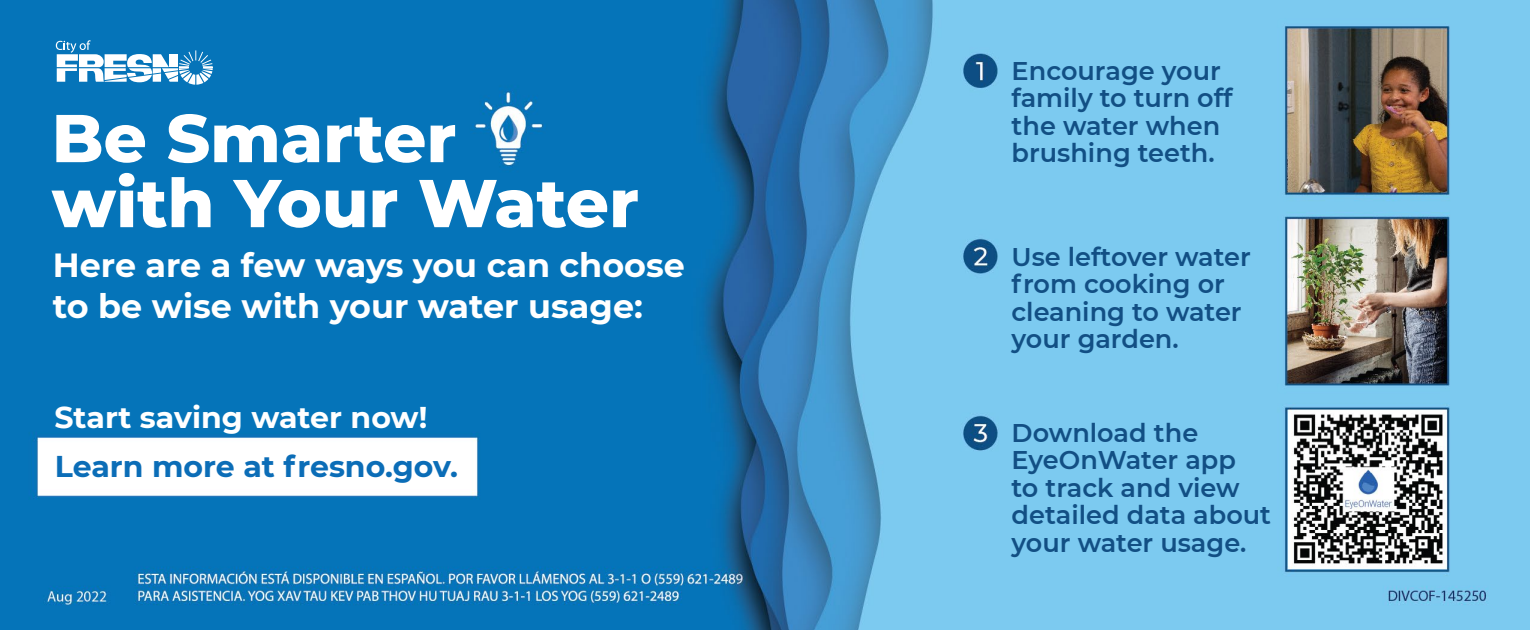
<style>
.page{position:relative;width:1530px;height:630px;background:#fff}
.page>*{position:absolute;margin:0;border:0;box-sizing:border-box;transform-origin:0 0}
.t1{font:800 67.5px/65px "Montserrat";color:#fff}
.t2{font:700 33.5px/40px "Montserrat";color:#fff}
.CTA{font:700 30px "Montserrat";color:#0b6db7}
.CTA-2{font:700 30px "Montserrat";color:#fff}
.t3{font:600 25.5px/27.5px "Montserrat";color:#124f84}
</style>
<div class="page">
<img style="left:0;top:0;width:1530px;height:630px">
<svg style="left:56px;top:40px;width:157px;height:45px"></svg>
<p class="t1" style="left:52px;top:102px;width:589px">Be Smarter<br>with Your Water</p>
<p class="t2" style="left:53px;top:244px;width:634px">Here are a few ways you can choose to be wise with your water usage:</p>
<p class="CTA-2" style="left:54px;top:395px;width:374px">Start saving water now!</p>
<p class="CTA" style="left:55px;top:444px;width:405px">Learn more at fresno.gov.</p>
<p class="t3" style="left:1012px;top:56px;width:223px">Encourage your family to turn off the water when brushing teeth.</p>
<p class="t3" style="left:1012px;top:242px;width:241px">Use leftover water from cooking or cleaning to water your garden.</p>
<p class="t3" style="left:1012px;top:418px;width:261px">Download the<br>EyeOnWater app<br>to track and view detailed data about your water usage.</p>
</div>
